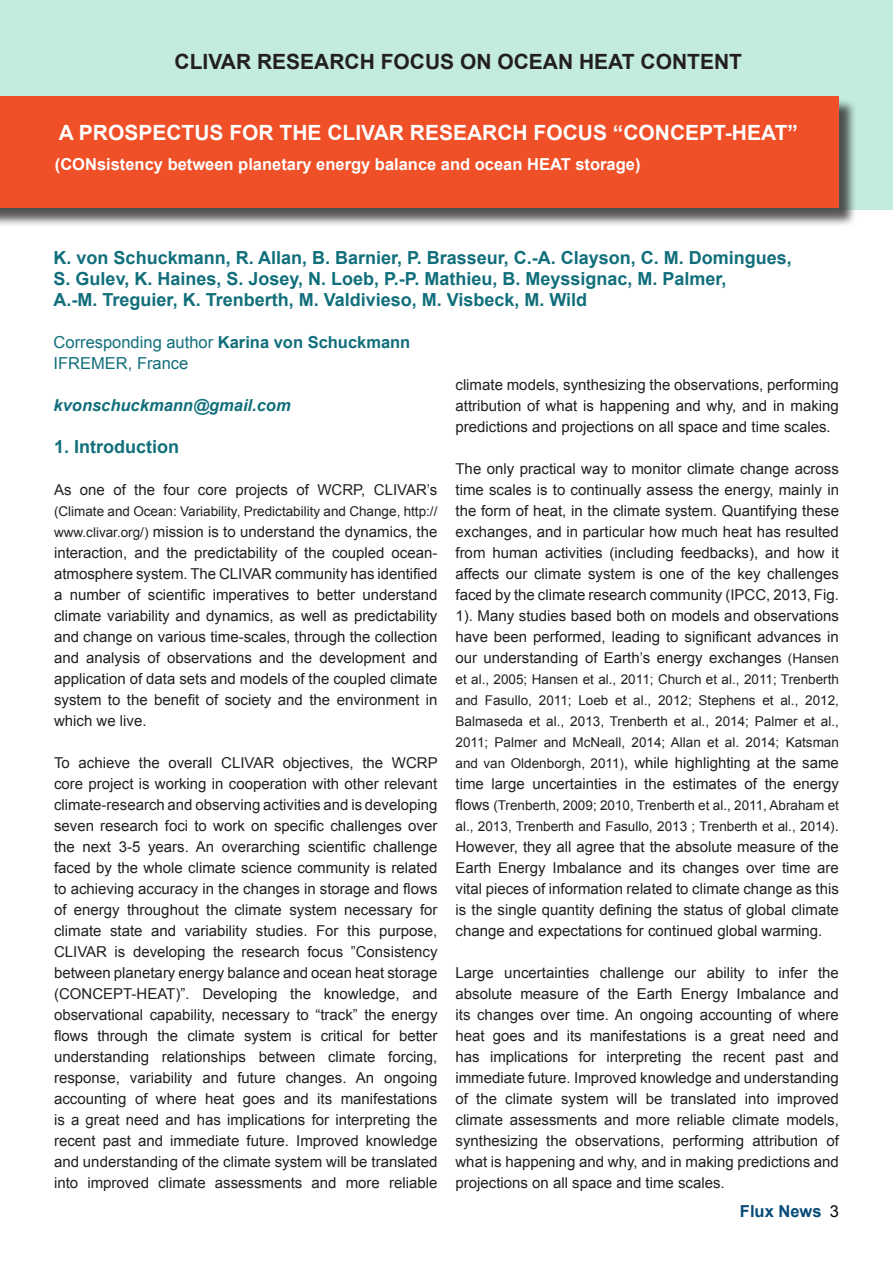
<style>
.page{position:relative;width:893px;height:1263px;background:#fff}
.page>*{position:absolute;margin:0;border:0;box-sizing:border-box;transform-origin:0 0}
.t1{font:700 21px "Arial";color:#fff}
.t2{font:700 21px "Arial";color:#231f20}
.t3{font:700 18px/21px "Arial";color:#116f7b}
.t4{font:700 16.5px "Arial";color:#fff}
.t5{font:16.5px/21px "Arial";color:#116f7b}
.t6{font:italic 700 16.5px "Arial";color:#116f7b}
.t7{font:700 16.5px "Arial";color:#064a77}
.t8{font:15px/21px "Arial";color:#231f20;text-align:justify}
.t9{font:13.5px/21px "Arial";color:#231f20;text-align:justify}
.s1{font-weight:700}
.s2{font-size:13.5px}
.s3{font-size:15px}
.s4{font-weight:400;color:#0e0608}
</style>
<div class="page">
<div style="left:0;top:0;width:893px;height:210px;background:#c3ebdf"></div>
<div style="left:0;top:99px;width:857px;height:128px;background:#231f20;opacity:.75"></div>
<div style="left:0;top:96px;width:838px;height:112px;background:#f05028"></div>
<h1 class="t2" style="left:175px;top:48px;width:569px">CLIVAR RESEARCH FOCUS ON OCEAN HEAT CONTENT</h1>
<h1 class="t1" style="left:59px;top:119px;width:741px">A PROSPECTUS FOR THE CLIVAR RESEARCH FOCUS “CONCEPT-HEAT”</h1>
<p class="t4" style="left:55px;top:153px;width:587px">(CONsistency between planetary energy balance and ocean HEAT storage)</p>
<p class="t3" style="left:54px;top:248px;width:740px">K. von Schuckmann, R. Allan, B. Barnier, P. Brasseur, C.-A. Clayson, C. M. Domingues,<br>S. Gulev, K. Haines, S. Josey, N. Loeb, P.-P. Mathieu, B. Meyssignac, M. Palmer,<br>A.-M. Treguier, K. Trenberth, M. Valdivieso, M. Visbeck, M. Wild</p>
<p class="t5" style="left:54px;top:332px;width:358px">Corresponding author <span class="s1">Karina von Schuckmann<br></span>IFREMER, France</p>
<p class="t6" style="left:54px;top:394px;width:239px">kvonschuckmann@gmail.com</p>
<p class="t3" style="left:54px;top:437px;width:127px">1. Introduction</p>
<p class="t8" style="left:54px;top:479px;width:385px">As one of the four core projects of WCRP, CLIVAR’s</p>
<p class="t9" style="left:54px;top:501px;width:385px">(Climate and Ocean: Variability, Predictability and Change, http://</p>
<p class="t8" style="left:54px;top:521px;width:385px"><span class="s2">www.clivar.org/)</span> mission is to understand the dynamics, the interaction, and the predictability of the coupled ocean&shy;atmosphere system. The CLIVAR community has identified a number of scientific imperatives to better understand climate variability and dynamics, as well as predictability and change on various time-scales, through the collection and analysis of observations and the development and application of data sets and models of the coupled climate system to the benefit of society and the environment in which we live.</p>
<p class="t8" style="left:54px;top:752px;width:385px">To achieve the overall CLIVAR objectives, the WCRP core project is working in cooperation with other relevant climate-research and observing activities and is developing seven research foci to work on specific challenges over the next 3-5 years. An overarching scientific challenge faced by the whole climate science community is related to achieving accuracy in the changes in storage and flows of energy throughout the climate system necessary for climate state and variability studies. For this purpose, CLIVAR is developing the research focus ”Consistency between planetary energy balance and ocean heat storage (CONCEPT-HEAT)”. Developing the knowledge, and observational capability, necessary to “track” the energy flows through the climate system is critical for better understanding relationships between climate forcing, response, variability and future changes. An ongoing accounting of where heat goes and its manifestations is a great need and has implications for interpreting the recent past and immediate future. Improved knowledge and understanding of the climate system will be translated into improved climate assessments and more reliable</p>
<p class="t8" style="left:455px;top:374px;width:385px">climate models, synthesizing the observations, performing attribution of what is happening and why, and in making predictions and projections on all space and time scales.</p>
<p class="t8" style="left:455px;top:458px;width:385px">The only practical way to monitor climate change across time scales is to continually assess the energy, mainly in the form of heat, in the climate system. Quantifying these exchanges, and in particular how much heat has resulted from human activities (including feedbacks), and how it affects our climate system is one of the key challenges faced by the climate research community (IPCC, 2013, Fig.<br>1). Many studies based both on models and observations have been performed, leading to significant advances in our understanding of Earth’s energy exchanges <span class="s2">(Hansen</span></p>
<p class="t9" style="left:455px;top:669px;width:385px">et al., 2005; Hansen et al., 2011; Church et al., 2011; Trenberth and Fasullo, 2011; Loeb et al., 2012; Stephens et al., 2012, Balmaseda et al., 2013, Trenberth et al., 2014; Palmer et al., 2011; Palmer and McNeall, 2014; Allan et al. 2014; Katsman</p>
<p class="t8" style="left:455px;top:752px;width:385px"><span class="s2">and van Oldenborgh, 2011)</span>, while highlighting at the same time large uncertainties in the estimates of the energy</p>
<p class="t9" style="left:455px;top:795px;width:385px"><span class="s3">flows</span> (Trenberth, 2009; 2010, Trenberth et al., 2011, Abraham et al., 2013, Trenberth and Fasullo, 2013 ; Trenberth et al., 2014)<span class="s3">.</span></p>
<p class="t8" style="left:455px;top:836px;width:385px">However, they all agree that the absolute measure of the Earth Energy Imbalance and its changes over time are vital pieces of information related to climate change as this is the single quantity defining the status of global climate change and expectations for continued global warming.</p>
<p class="t8" style="left:455px;top:962px;width:385px">Large uncertainties challenge our ability to infer the absolute measure of the Earth Energy Imbalance and its changes over time. An ongoing accounting of where heat goes and its manifestations is a great need and has implications for interpreting the recent past and immediate future. Improved knowledge and understanding of the climate system will be translated into improved climate assessments and more reliable climate models, synthesizing the observations, performing attribution of what is happening and why, and in making predictions and projections on all space and time scales.</p>
<p class="t7" style="left:740px;top:1200px;width:101px">Flux News <span class="s4">3</span></p>
</div>
